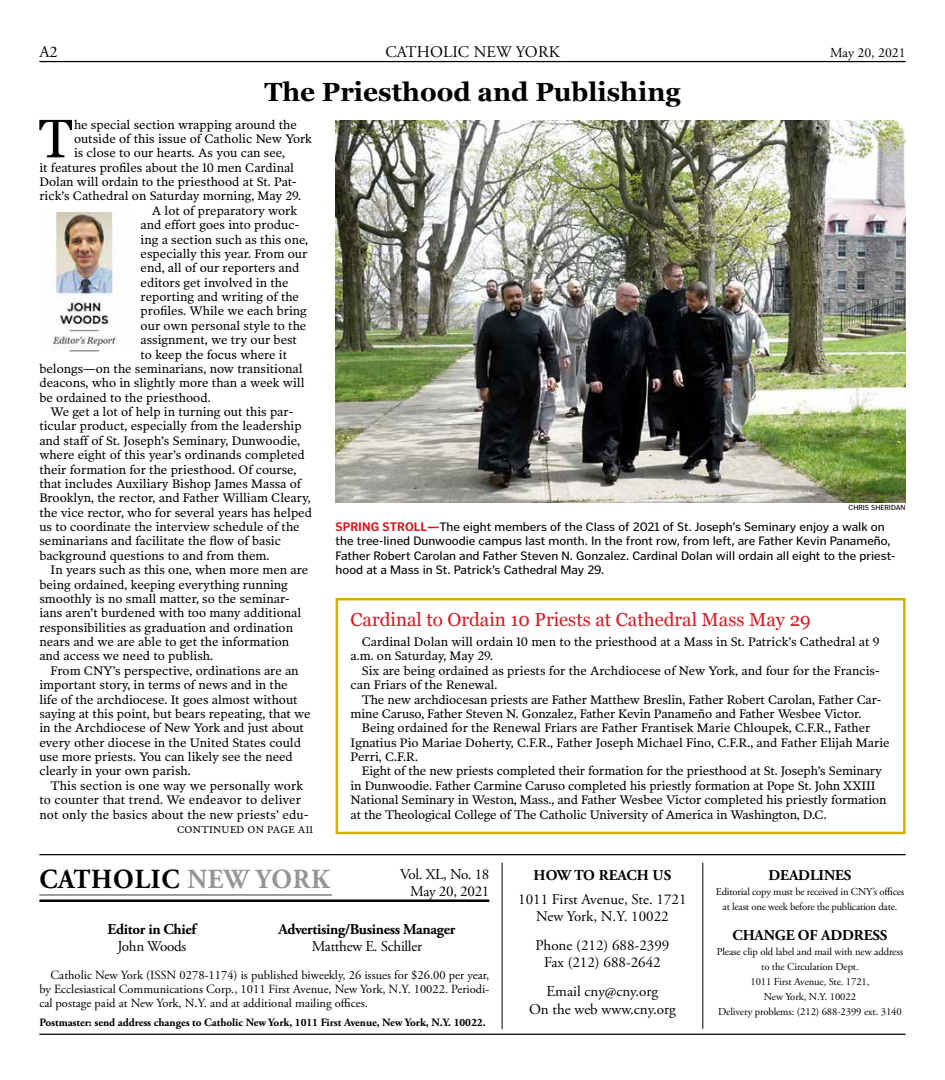
<style>
.page{position:relative;width:945px;height:1080px;background:#fff}
.page>*{position:absolute;margin:0;border:0;box-sizing:border-box;transform-origin:0 0}
.t1{font:54px "Georgia";color:#000}
.t2{font:700 27.5px "Adobe Garamond Pro";letter-spacing:.03em;color:#000;scale:.95 1}
.t3{font:700 26.25px "Georgia";color:#000}
.t4{font:18.75px "Georgia";color:#d71820}
.t5{font:16.25px "Adobe Garamond Pro";letter-spacing:.01em;color:#000}
.t6{font:15px/17.5px "Adobe Garamond Pro";color:#000;text-align:center}
.t7{font:700 15px "Adobe Garamond Pro";letter-spacing:-.02em;color:#000}
.t8{font:15px/17.5px "Adobe Garamond Pro";letter-spacing:-.02em;color:#000;text-align:right}
.t9{font:700 15px "Adobe Garamond Pro";color:#000}
.t10{font:13.75px "Adobe Garamond Pro";color:#000}
.t11{font:12.5px/14.4px "Poynter OS Text Two L";color:#000}
.t12{font:12.5px/14.4px "Poynter Gothic Text";color:#000}
.t13{font:12.5px/14.4px "Adobe Garamond Pro";color:#000;text-align:justify}
.t14{font:700 11.25px "Adobe Garamond Pro";letter-spacing:-.005em;color:#000}
.t15{font:10.62px/15px "Adobe Garamond Pro";letter-spacing:-.01em;color:#000;text-align:center}
.t16{font:10px "Poynter OS Text Two L";color:#000}
.t17{font:7.5px "Poynter Gothic Text";color:#000}
.s1{font-weight:700;color:#d71820}
.s2{color:#939598}
</style>
<div class="page">
<div style="left:336px;top:598px;width:570px;height:236px;border:2px solid #d4b002"></div>
<hr style="left:39px;top:1034px;width:867px;height:1px;background:#000">
<hr style="left:39px;top:854px;width:867px;height:1px;background:#000">
<hr style="left:39px;top:899px;width:450px;height:3px;background:#000">
<hr style="left:502px;top:863px;width:1px;height:166px;background:#000">
<hr style="left:702px;top:863px;width:1px;height:166px;background:#000">
<hr style="left:39px;top:894px;width:293px;height:2px;background:#939598">
<hr style="left:39px;top:61px;width:867px;height:1px;background:#000">
<img style="left:336px;top:120px;width:570px;height:382px">
<img style="left:52px;top:213px;width:72px;height:139px">
<h3 class="t5" style="left:39px;top:42px;width:20px">A2</h3>
<h3 class="t5" style="left:385px;top:42px;width:176px">CATHOLIC NEW YO RK</h3>
<p class="t10" style="left:830px;top:44px;width:77px">May 20, 2021</p>
<h3 class="t3" style="left:264px;top:75px;width:418px">The Priesthood and Publishing</h3>
<h1 class="t1" style="left:39px;top:108px;width:35px">T</h1>
<p class="t11" style="left:74px;top:117px;width:224px">he special section wrapping around the</p>
<p class="t11" style="left:74px;top:131px;width:239px">outside of this issue of Catholic New York</p>
<p class="t11" style="left:74px;top:145px;width:213px">is close to our hearts. As you can see,</p>
<p class="t11" style="left:39px;top:160px;width:256px">it features profiles about the 10 men Cardinal</p>
<p class="t11" style="left:39px;top:174px;width:259px">Dolan will ordain to the priesthood at St. Pat-</p>
<p class="t11" style="left:39px;top:189px;width:263px">rick’s Cathedral on Saturday morning, May 29.</p>
<p class="t11" style="left:152px;top:203px;width:147px">A lot of preparatory work</p>
<p class="t11" style="left:141px;top:217px;width:160px">and effort goes into produc-</p>
<p class="t11" style="left:141px;top:232px;width:169px">ing a section such as this one,</p>
<p class="t11" style="left:141px;top:246px;width:168px">especially this year. From our</p>
<p class="t11" style="left:141px;top:260px;width:160px">end, all of our reporters and</p>
<p class="t11" style="left:141px;top:275px;width:149px">editors get involved in the</p>
<p class="t11" style="left:141px;top:289px;width:160px">reporting and writing of the</p>
<p class="t11" style="left:141px;top:304px;width:168px">profiles. While we each bring</p>
<p class="t11" style="left:141px;top:318px;width:167px">our own personal style to the</p>
<p class="t11" style="left:141px;top:332px;width:158px">assignment, we try our best</p>
<p class="t11" style="left:141px;top:347px;width:148px">to keep the focus where it</p>
<p class="t11" style="left:39px;top:361px;width:265px">belongs—on the seminarians, now transitional</p>
<p class="t11" style="left:39px;top:375px;width:267px">deacons, who in slightly more than a week will</p>
<p class="t11" style="left:39px;top:390px;width:173px">be ordained to the priesthood.</p>
<p class="t11" style="left:51px;top:404px;width:244px">We get a lot of help in turning out this par-</p>
<p class="t11" style="left:39px;top:419px;width:264px">ticular product, especially from the leadership</p>
<p class="t11" style="left:39px;top:433px;width:262px">and staff of St. Joseph’s Seminary, Dunwoodie,</p>
<p class="t11" style="left:39px;top:447px;width:267px">where eight of this year’s ordinands completed</p>
<p class="t11" style="left:39px;top:462px;width:258px">their formation for the priesthood. Of course,</p>
<p class="t11" style="left:39px;top:476px;width:263px">that includes Auxiliary Bishop James Massa of</p>
<p class="t11" style="left:39px;top:490px;width:273px">Brooklyn, the rector, and Father William Cleary,</p>
<p class="t11" style="left:39px;top:505px;width:274px">the vice rector, who for several years has helped</p>
<p class="t11" style="left:39px;top:519px;width:262px">us to coordinate the interview schedule of the</p>
<p class="t11" style="left:39px;top:534px;width:243px">seminarians and facilitate the flow of basic</p>
<p class="t11" style="left:39px;top:548px;width:232px">background questions to and from them.</p>
<p class="t11" style="left:51px;top:562px;width:259px">In years such as this one, when more men are</p>
<p class="t11" style="left:39px;top:577px;width:250px">being ordained, keeping everything running</p>
<p class="t11" style="left:39px;top:591px;width:252px">smoothly is no small matter, so the seminar-</p>
<p class="t11" style="left:39px;top:605px;width:263px">ians aren’t burdened with too many additional</p>
<p class="t11" style="left:39px;top:620px;width:255px">responsibilities as graduation and ordination</p>
<p class="t11" style="left:39px;top:634px;width:251px">nears and we are able to get the information</p>
<p class="t11" style="left:39px;top:649px;width:175px">and access we need to publish.</p>
<p class="t11" style="left:51px;top:663px;width:250px">From CNY’s perspective, ordinations are an</p>
<p class="t11" style="left:39px;top:677px;width:250px">important story, in terms of news and in the</p>
<p class="t11" style="left:39px;top:692px;width:260px">life of the archdiocese. It goes almost without</p>
<p class="t11" style="left:39px;top:706px;width:273px">saying at this point, but bears repeating, that we</p>
<p class="t11" style="left:39px;top:720px;width:266px">in the Archdiocese of New York and just about</p>
<p class="t11" style="left:39px;top:735px;width:263px">every other diocese in the United States could</p>
<p class="t11" style="left:39px;top:749px;width:255px">use more priests. You can likely see the need</p>
<p class="t11" style="left:39px;top:764px;width:153px">clearly in your own parish.</p>
<p class="t11" style="left:51px;top:778px;width:254px">This section is one way we personally work</p>
<p class="t11" style="left:39px;top:792px;width:263px">to counter that trend. We endeavor to deliver</p>
<p class="t11" style="left:39px;top:807px;width:271px">not only the basics about the new priests’ edu-</p>
<p class="t16" style="left:177px;top:823px;width:9px">continued</p>
<p class="t16" style="left:248px;top:823px;width:28px">on page</p>
<p class="t16" style="left:298px;top:823px;width:17px">A11</p>
<p class="t17" style="left:849px;top:503px;width:15px">Chris</p>
<p class="t17" style="left:871px;top:503px;width:15px">Sheridan</p>
<p class="t12" style="left:336px;top:520px;width:561px"><span class="s1">SPRING STROLL—</span>The eight members of the Class of 2021 of St. Joseph’s Seminary enjoy a walk on the tree-lined Dunwoodie campus last month. In the front row, from left, are Father Kevin Panameño, Father Robert Carolan and Father Steven N. Gonzalez. Cardinal Dolan will ordain all eight to the priest&shy;hood at a Mass in St. Patrick’s Cathedral May 29.</p>
<h3 class="t4" style="left:351px;top:609px;width:462px">Cardinal to Ordain 10 Priests at Cathedral Mass May 29</h3>
<p class="t11" style="left:351px;top:634px;width:530px;text-indent:11px">Cardinal Dolan will ordain 10 men to the priesthood at a Mass in St. Patrick’s Cathedral at 9 a.m. on Saturday, May 29.</p>
<p class="t11" style="left:351px;top:663px;width:530px;text-indent:11px">Six are being ordained as priests for the Archdiocese of New York, and four for the Francis&shy;can Friars of the Renewal.</p>
<p class="t11" style="left:351px;top:692px;width:532px;text-indent:11px">The new archdiocesan priests are Father Matthew Breslin, Father Robert Carolan, Father Car&shy;mine Caruso, Father Steven N. Gonzalez, Father Kevin Panameño and Father Wesbee Victor.</p>
<p class="t11" style="left:351px;top:720px;width:540px;text-indent:11px">Being ordained for the Renewal Friars are Father Frantisek Marie Chloupek, C.F.R., Father<br>Ignatius Pio Mariae Doherty, C.F.R., Father Joseph Michael Fino, C.F.R., and Father Elijah Marie<br>Perri, C.F.R.</p>
<p class="t11" style="left:351px;top:764px;width:537px;text-indent:11px">Eight of the new priests completed their formation for the priesthood at St. Joseph’s Seminary in Dunwoodie. Father Carmine Caruso completed his priestly formation at Pope St. John XXIII National Seminary in Weston, Mass., and Father Wesbee Victor completed his priestly formation at the Theological College of The Catholic University of America in Washington, D.C.</p>
<p class="t8" style="left:400px;top:866px;width:91px">Vol. XL, No. 18<br>May 20, 2021</p>
<p class="t9" style="left:534px;top:867px;width:139px">HOW TO REACH US</p>
<h2 class="t2" style="left:39px;top:863px;width:307px">CATHOLIC <span class="s2">NEW YORK</span></h2>
<p class="t6" style="left:518px;top:891px;width:170px">1011 First Avenue, Ste. 1721<br>New York, N.Y. 10022</p>
<p class="t6" style="left:536px;top:937px;width:135px">Phone (212) 688-2399<br>Fax (212) 688-2642</p>
<p class="t6" style="left:529px;top:983px;width:148px">Email cny@cny.org<br>On the web www.cny.org</p>
<p class="t7" style="left:108px;top:920px;width:90px">Editor in Chief</p>
<p class="t6" style="left:118px;top:938px;width:70px">John Woods</p>
<p class="t7" style="left:278px;top:920px;width:179px">Advertising/Business Manager</p>
<p class="t8" style="left:312px;top:938px;width:112px">Matthew E. Schiller</p>
<p class="t13" style="left:39px;top:968px;width:451px;text-indent:11px">Catholic New York (ISSN 0278-1174) is published biweekly, 26 issues for $26.00 per year, by Ecclesiastical Communications Corp., 1011 First Avenue, New York, N.Y. 10022. Periodi&shy;cal postage paid at New York, N.Y. and at additional mailing offices.</p>
<p class="t14" style="left:39px;top:1016px;width:448px">Postmaster: send address changes to Catholic New York, 1011 First Avenue, New York, N.Y. 10022.</p>
<p class="t7" style="left:769px;top:867px;width:84px">DEADLINES</p>
<p class="t15" style="left:716px;top:885px;width:190px">Editorial copy must be received in CNY’s offices at least one week before the publication date.</p>
<p class="t7" style="left:733px;top:927px;width:156px">CHANGE OF ADDRESS</p>
<p class="t15" style="left:717px;top:945px;width:188px">Please clip old label and mail with new address to the Circulation Dept.<br>1011 First Avenue, Ste. 1721,<br>New York, N.Y. 10022<br>Delivery problems: (212) 688-2399 ext. 3140</p>
</div>
